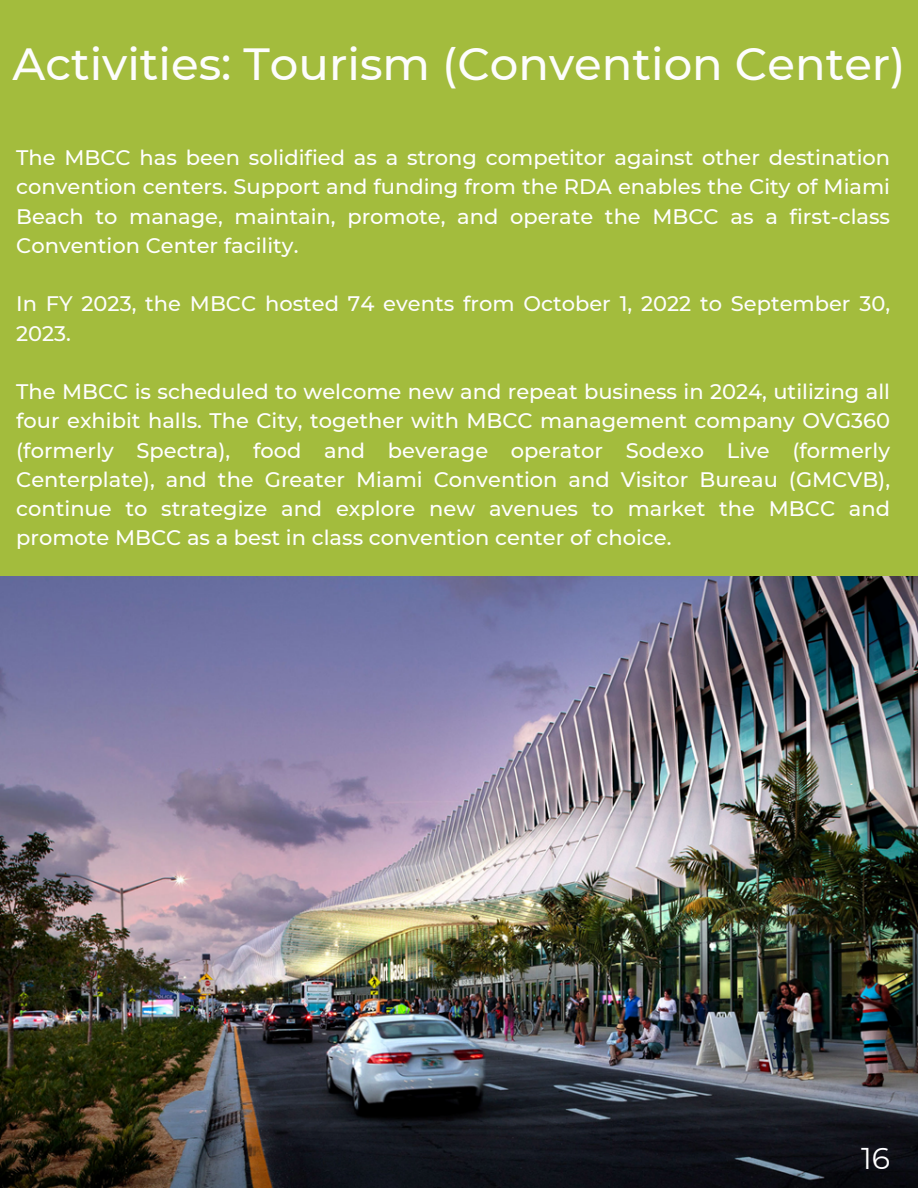
<style>
.page{position:relative;width:918px;height:1188px;background:#a3bc3d}
.page>*{position:absolute;margin:0;border:0;box-sizing:border-box;transform-origin:0 0}
.t1{font:500 45px "Montserrat";color:#fdfdfd}
.t2{font:30px "Montserrat";color:#fff}
.t3{font:500 21px/29.2px "Montserrat";color:#fff;text-align:justify}
.t4{font:500 21px/29.2px "Montserrat";color:#fdfdfd}
.s1{color:#fff}
</style>
<div class="page">
<img style="left:0;top:576px;width:918px;height:612px">
<p class="t1" style="left:12px;top:37px;width:895px">Activities: Tourism (Convention Center)</p>
<p class="t3" style="left:16px;top:143px;width:875px">The MBCC has been solidified as a strong competitor against other destination convention centers. Support and funding from the RDA enables the City of Miami Beach to manage, maintain, promote, and operate the MBCC as a first-class Convention Center facility.</p>
<p class="t4" style="left:16px;top:289px;width:875px"><span class="s1">I</span>n FY 2023, the MBCC hosted 74 events from October 1, 2022 to September 30,<br>2023.</p>
<p class="t3" style="left:16px;top:377px;width:875px">The MBCC is scheduled to welcome new and repeat business in 2024, utilizing all four exhibit halls. The City, together with MBCC management company OVG360 (formerly Spectra), food and beverage operator Sodexo Live (formerly Centerplate), and the Greater Miami Convention and Visitor Bureau (GMCVB), continue to strategize and explore new avenues to market the MBCC and promote MBCC as a best in class convention center of choice.</p>
<p class="t2" style="left:861px;top:1140px;width:31px">16</p>
</div>
